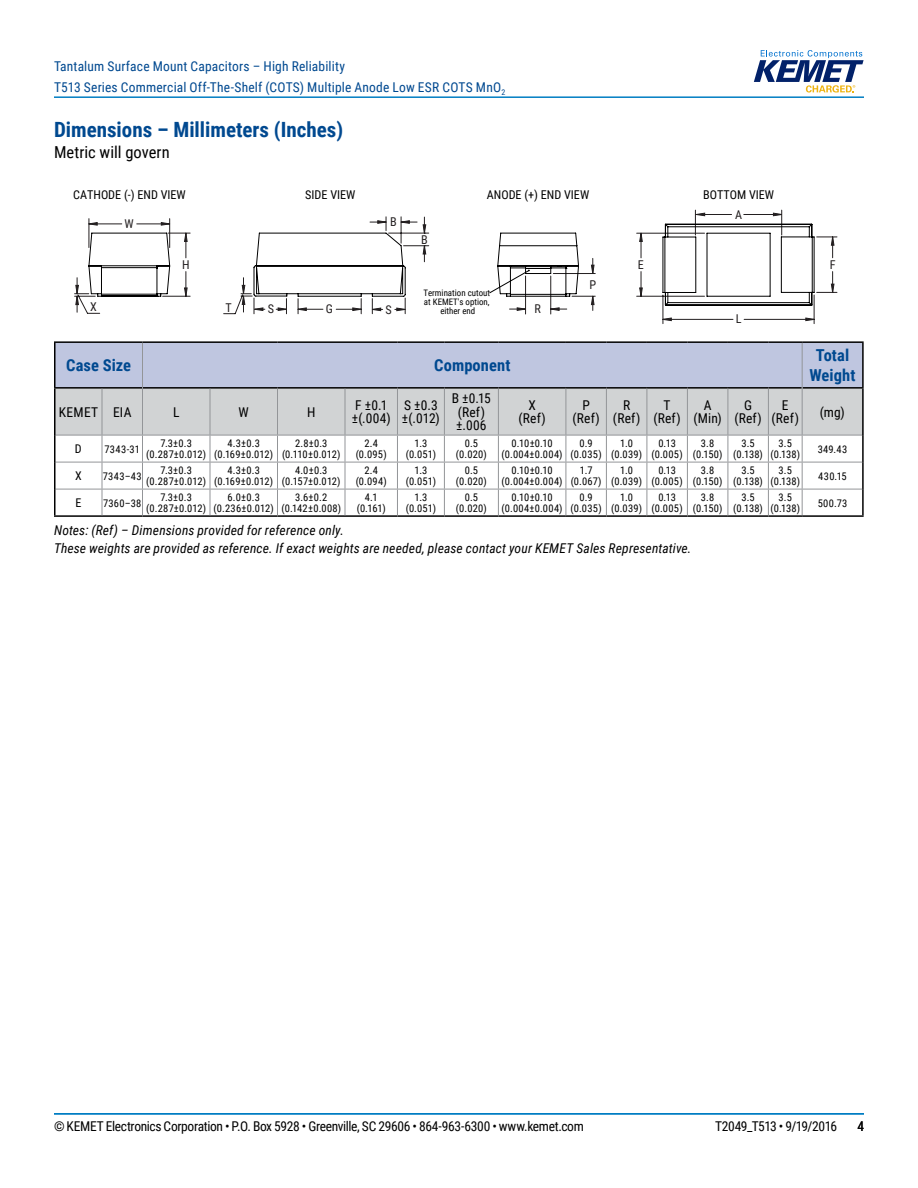
<style>
.page{position:relative;width:918px;height:1188px;background:#fff}
.page>*{position:absolute;margin:0;border:0;box-sizing:border-box;transform-origin:0 0}
.t1{font:700 21px "Roboto Condensed";color:#004990}
.t2{font:700 16.5px/19.8px "Roboto Condensed";letter-spacing:.005em;color:#004990;text-align:center}
.t3{font:16.5px "Roboto Condensed";color:#000}
.t4{font:13.5px/13.5px "Roboto Condensed";letter-spacing:-.025em;color:#000;text-align:center}
.t5{font:italic 13.5px/18px "Roboto Condensed";letter-spacing:.01em;color:#000}
.t6{font:13.5px/21px "Roboto Condensed";letter-spacing:.015em;color:#004990}
.t7{font:13.5px "Roboto Condensed";letter-spacing:.02em;color:#000}
.t8{font:12.15px "Roboto Condensed";color:#000}
.t9{font:12.15px "Roboto Condensed";color:#231f20}
.t10{font:12px "Roboto Condensed";color:#000}
.t11{font:10.5px/10.5px "Roboto Condensed";letter-spacing:.025em;color:#000;text-align:center}
.t12{font:8.85px/8.9px "Roboto Condensed";color:#000;text-align:center}
</style>
<div class="page">
<hr style="left:54px;top:1113px;width:810px;height:2px;background:#007dc3">
<hr style="left:54px;top:96px;width:810px;height:2px;background:#007dc3">
<svg style="left:754px;top:50px;width:110px;height:43px"></svg>
<svg style="left:76px;top:221px;width:758px;height:100px"></svg>
<svg style="left:662px;top:210px;width:153px;height:96px"></svg>
<svg style="left:489px;top:232px;width:90px;height:65px"></svg>
<svg style="left:88px;top:219px;width:82px;height:78px"></svg>
<svg style="left:253px;top:232px;width:153px;height:82px"></svg>
<hr style="left:142px;top:341px;width:68px;height:2px;background:#000">
<hr style="left:210px;top:341px;width:68px;height:2px;background:#000">
<hr style="left:278px;top:341px;width:67px;height:2px;background:#000">
<hr style="left:345px;top:341px;width:52px;height:2px;background:#000">
<hr style="left:397px;top:341px;width:47px;height:2px;background:#000">
<hr style="left:444px;top:341px;width:54px;height:2px;background:#000">
<hr style="left:498px;top:341px;width:68px;height:2px;background:#000">
<hr style="left:566px;top:341px;width:40px;height:2px;background:#000">
<hr style="left:606px;top:341px;width:41px;height:2px;background:#000">
<hr style="left:647px;top:341px;width:40px;height:2px;background:#000">
<hr style="left:687px;top:341px;width:41px;height:2px;background:#000">
<hr style="left:728px;top:341px;width:40px;height:2px;background:#000">
<hr style="left:768px;top:341px;width:34px;height:2px;background:#000">
<hr style="left:54px;top:387px;width:48px;height:2px;background:#000">
<hr style="left:803px;top:387px;width:61px;height:2px;background:#000">
<hr style="left:142px;top:515px;width:68px;height:2px;background:#000">
<hr style="left:210px;top:515px;width:68px;height:2px;background:#000">
<hr style="left:278px;top:515px;width:67px;height:2px;background:#000">
<hr style="left:345px;top:515px;width:52px;height:2px;background:#000">
<hr style="left:397px;top:515px;width:47px;height:2px;background:#000">
<hr style="left:444px;top:515px;width:54px;height:2px;background:#000">
<hr style="left:498px;top:515px;width:68px;height:2px;background:#000">
<hr style="left:566px;top:515px;width:40px;height:2px;background:#000">
<hr style="left:606px;top:515px;width:41px;height:2px;background:#000">
<hr style="left:647px;top:515px;width:40px;height:2px;background:#000">
<hr style="left:687px;top:515px;width:41px;height:2px;background:#000">
<hr style="left:728px;top:515px;width:40px;height:2px;background:#000">
<hr style="left:768px;top:515px;width:34px;height:2px;background:#000">
<hr style="left:54px;top:341px;width:48px;height:2px;background:#000">
<hr style="left:54px;top:343px;width:2px;height:44px;background:#000">
<hr style="left:102px;top:341px;width:40px;height:2px;background:#000">
<hr style="left:54px;top:389px;width:2px;height:46px;background:#000">
<hr style="left:54px;top:435px;width:2px;height:27px;background:#000">
<hr style="left:54px;top:462px;width:2px;height:27px;background:#000">
<hr style="left:54px;top:489px;width:2px;height:26px;background:#000">
<hr style="left:54px;top:515px;width:48px;height:2px;background:#000">
<hr style="left:102px;top:515px;width:40px;height:2px;background:#000">
<svg style="left:55px;top:342px;width:808px;height:173px"></svg>
<hr style="left:802px;top:341px;width:62px;height:2px;background:#000">
<hr style="left:862px;top:343px;width:2px;height:44px;background:#000">
<hr style="left:862px;top:389px;width:2px;height:46px;background:#000">
<hr style="left:862px;top:462px;width:2px;height:27px;background:#000">
<hr style="left:862px;top:489px;width:2px;height:26px;background:#000">
<hr style="left:802px;top:515px;width:62px;height:2px;background:#000">
<hr style="left:802px;top:489px;width:60px;height:1px;background:#939598">
<hr style="left:862px;top:435px;width:2px;height:27px;background:#000">
<hr style="left:802px;top:462px;width:60px;height:1px;background:#939598">
<p class="t6" style="left:54px;top:55px;width:453px">Tantalum Surface Mount Capacitors – High Reliability<br>T513 Series Commercial Off-The-Shelf (COTS) Multiple Anode Low ESR COTS MnO<sub>2</sub></p>
<h1 class="t1" style="left:54px;top:115px;width:291px">Dimensions – Millimeters (Inches)</h1>
<h2 class="t3" style="left:54px;top:141px;width:117px">Metric will govern</h2>
<p class="t8" style="left:73px;top:186px;width:114px">CATHODE (-) END VIEW</p>
<p class="t8" style="left:305px;top:186px;width:52px">SIDE VIEW</p>
<p class="t8" style="left:487px;top:186px;width:104px">ANODE (+) END VIEW</p>
<p class="t8" style="left:703px;top:186px;width:72px">BOTTOM VIEW</p>
<p class="t9" style="left:125px;top:215px;width:11px">W</p>
<p class="t9" style="left:735px;top:206px;width:8px">A</p>
<p class="t9" style="left:390px;top:213px;width:8px">B</p>
<p class="t9" style="left:182px;top:256px;width:9px">H</p>
<p class="t9" style="left:90px;top:299px;width:8px">X</p>
<p class="t9" style="left:226px;top:299px;width:8px">T</p>
<p class="t9" style="left:268px;top:301px;width:8px">S</p>
<p class="t9" style="left:386px;top:301px;width:8px">S</p>
<p class="t9" style="left:326px;top:301px;width:9px">G</p>
<p class="t9" style="left:421px;top:231px;width:8px">B</p>
<p class="t12" style="left:423px;top:288px;width:68px">Termination cutout at KEMET's option, either end</p>
<p class="t9" style="left:535px;top:300px;width:8px">R</p>
<p class="t9" style="left:590px;top:276px;width:8px">P</p>
<p class="t9" style="left:638px;top:256px;width:8px">E</p>
<p class="t9" style="left:830px;top:256px;width:7px">F</p>
<p class="t9" style="left:736px;top:311px;width:7px">L</p>
<h2 class="t2" style="left:66px;top:355px;width:66px">Case Size</h2>
<h2 class="t2" style="left:434px;top:355px;width:78px">Component</h2>
<h2 class="t2" style="left:810px;top:345px;width:47px">Total<br>Weight</h2>
<p class="t7" style="left:59px;top:402px;width:74px">KEMET EIA</p>
<p class="t4" style="left:173px;top:405px;width:8px">L</p>
<p class="t4" style="left:239px;top:405px;width:12px">W</p>
<p class="t4" style="left:307px;top:405px;width:10px">H</p>
<p class="t4" style="left:352px;top:398px;width:41px;text-align:left">F ±0.1 ±(.004)</p>
<p class="t4" style="left:402px;top:398px;width:39px;text-align:left">S ±0.3 ±(.012)</p>
<p class="t4" style="left:452px;top:391px;width:41px">B ±0.15 (Ref) ±.006</p>
<p class="t4" style="left:518px;top:398px;width:29px">X (Ref)</p>
<p class="t4" style="left:572px;top:398px;width:29px">P (Ref)</p>
<p class="t4" style="left:613px;top:398px;width:29px">R (Ref)</p>
<p class="t4" style="left:653px;top:398px;width:29px">T (Ref)</p>
<p class="t4" style="left:693px;top:398px;width:30px">A (Min)</p>
<p class="t4" style="left:734px;top:398px;width:29px">G (Ref)</p>
<p class="t4" style="left:772px;top:398px;width:29px">E (Ref)</p>
<p class="t4" style="left:820px;top:405px;width:27px">(mg)</p>
<p class="t10" style="left:75px;top:440px;width:8px">D</p>
<p class="t11" style="left:104px;top:443px;width:37px">7343-31</p>
<p class="t11" style="left:146px;top:438px;width:61px">7.3±0.3 (0.287±0.012)</p>
<p class="t11" style="left:214px;top:438px;width:60px">4.3±0.3 (0.169±0.012)</p>
<p class="t11" style="left:282px;top:438px;width:60px">2.8±0.3 (0.110±0.012)</p>
<p class="t11" style="left:356px;top:438px;width:33px">2.4 (0.095)</p>
<p class="t11" style="left:406px;top:438px;width:32px">1.3 (0.051)</p>
<p class="t11" style="left:456px;top:438px;width:32px">0.5 (0.020)</p>
<p class="t11" style="left:502px;top:438px;width:62px">0.10±0.10 (0.004±0.004)</p>
<p class="t11" style="left:571px;top:438px;width:33px">0.9 (0.035)</p>
<p class="t11" style="left:611px;top:438px;width:32px">1.0 (0.039)</p>
<p class="t11" style="left:652px;top:438px;width:33px">0.13 (0.005)</p>
<p class="t11" style="left:693px;top:438px;width:31px">3.8 (0.150)</p>
<p class="t11" style="left:733px;top:438px;width:31px">3.5 (0.138)</p>
<p class="t11" style="left:770px;top:438px;width:31px">3.5 (0.138)</p>
<p class="t11" style="left:818px;top:443px;width:31px">349.43</p>
<p class="t10" style="left:75px;top:467px;width:8px">X</p>
<p class="t11" style="left:103px;top:470px;width:40px">7343–43</p>
<p class="t11" style="left:146px;top:465px;width:61px">7.3±0.3 (0.287±0.012)</p>
<p class="t11" style="left:214px;top:465px;width:60px">4.3±0.3 (0.169±0.012)</p>
<p class="t11" style="left:282px;top:465px;width:60px">4.0±0.3 (0.157±0.012)</p>
<p class="t11" style="left:356px;top:465px;width:33px">2.4 (0.094)</p>
<p class="t11" style="left:406px;top:465px;width:32px">1.3 (0.051)</p>
<p class="t11" style="left:456px;top:465px;width:32px">0.5 (0.020)</p>
<p class="t11" style="left:502px;top:465px;width:62px">0.10±0.10 (0.004±0.004)</p>
<p class="t11" style="left:571px;top:465px;width:32px">1.7 (0.067)</p>
<p class="t11" style="left:611px;top:465px;width:32px">1.0 (0.039)</p>
<p class="t11" style="left:652px;top:465px;width:33px">0.13 (0.005)</p>
<p class="t11" style="left:693px;top:465px;width:31px">3.8 (0.150)</p>
<p class="t11" style="left:733px;top:465px;width:31px">3.5 (0.138)</p>
<p class="t11" style="left:770px;top:465px;width:31px">3.5 (0.138)</p>
<p class="t11" style="left:818px;top:470px;width:30px">430.15</p>
<p class="t10" style="left:75px;top:494px;width:7px">E</p>
<p class="t11" style="left:103px;top:497px;width:40px">7360–38</p>
<p class="t11" style="left:146px;top:492px;width:61px">7.3±0.3 (0.287±0.012)</p>
<p class="t11" style="left:214px;top:492px;width:62px">6.0±0.3 (0.236±0.012)</p>
<p class="t11" style="left:281px;top:492px;width:61px">3.6±0.2 (0.142±0.008)</p>
<p class="t11" style="left:357px;top:492px;width:30px">4.1 (0.161)</p>
<p class="t11" style="left:406px;top:492px;width:32px">1.3 (0.051)</p>
<p class="t11" style="left:456px;top:492px;width:32px">0.5 (0.020)</p>
<p class="t11" style="left:502px;top:492px;width:62px">0.10±0.10 (0.004±0.004)</p>
<p class="t11" style="left:571px;top:492px;width:33px">0.9 (0.035)</p>
<p class="t11" style="left:611px;top:492px;width:32px">1.0 (0.039)</p>
<p class="t11" style="left:652px;top:492px;width:33px">0.13 (0.005)</p>
<p class="t11" style="left:693px;top:492px;width:31px">3.8 (0.150)</p>
<p class="t11" style="left:733px;top:492px;width:31px">3.5 (0.138)</p>
<p class="t11" style="left:770px;top:492px;width:31px">3.5 (0.138)</p>
<p class="t11" style="left:818px;top:497px;width:31px">500.73</p>
<p class="t5" style="left:54px;top:521px;width:639px">Notes: (Ref) – Dimensions provided for reference only.<br>These weights are provided as reference. If exact weights are needed, please contact your KEMET Sales Representative.</p>
<p class="t4" style="left:54px;top:1119px;width:531px">© KEMET Electronics Corporation • P.O. Box 5928 • Greenville, SC 29606 • 864-963-6300 • www.kemet.com</p>
<p class="t4" style="left:715px;top:1119px;width:123px">T2049_T513 • 9/19/2016</p>
<p class="t4" style="left:857px;top:1119px;width:8px">4</p>
</div>
